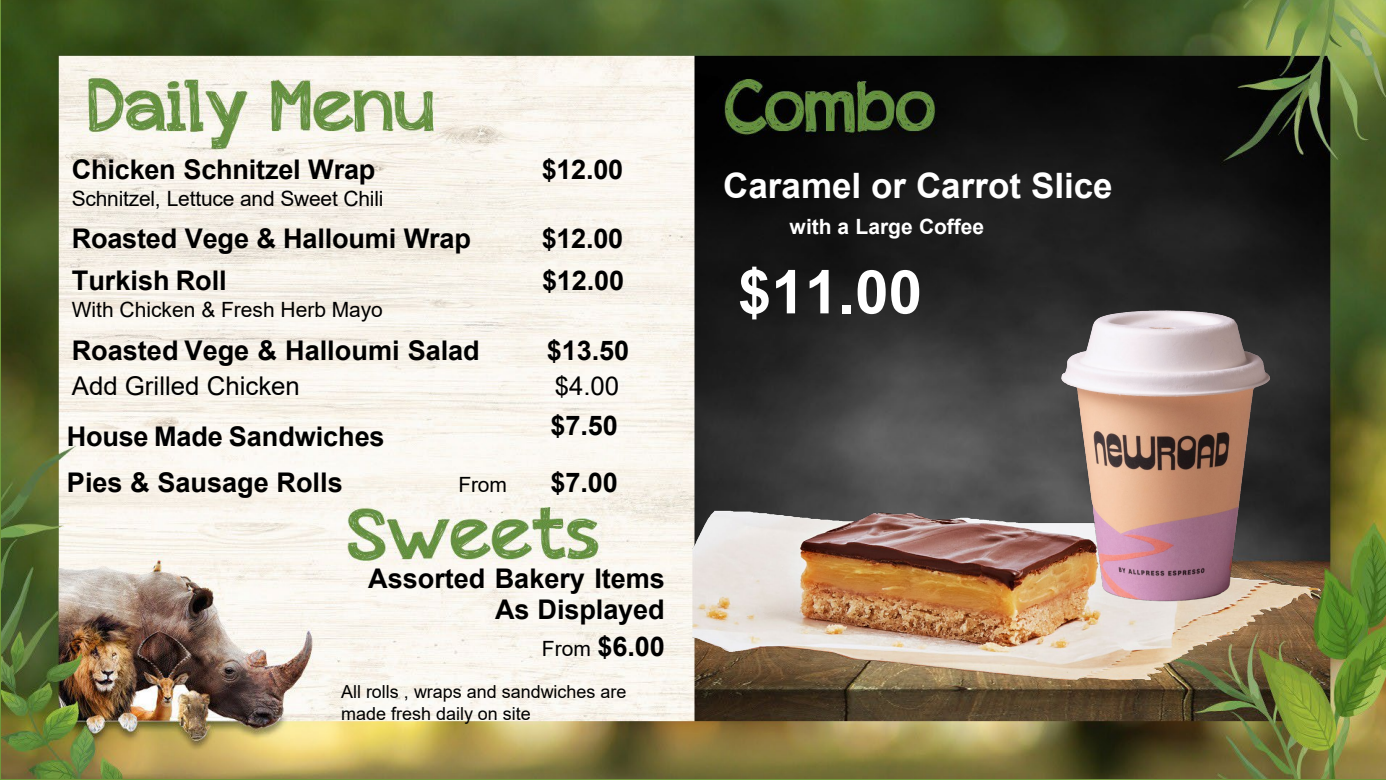
<style>
.page{position:relative;width:1386px;height:780px;background:#fff}
.page>*{position:absolute;margin:0;border:0;box-sizing:border-box;transform-origin:0 0}
.t1{font:700 60.38px "Arial";color:#fff}
.t2{font:700 35px "Arial";color:#fff}
.t3{font:700 27.12px "Arial";letter-spacing:-.005em;color:#000}
.t4{font:25.81px "Arial";color:#000}
.t5{font:21px "Arial";letter-spacing:-.01em;color:#000}
.t6{font:700 21px "Arial";color:#fff}
.t7{font:17.94px/21.5px "Arial";color:#000}
.s1{font-weight:400;font-size:21px}
</style>
<div class="page">
<img style="left:1px;top:0;width:1384px;height:777px">
<img style="left:693px;top:510px;width:626px;height:168px">
<img style="left:1061px;top:310px;width:281px;height:297px">
<p class="t3" style="left:72px;top:150px;width:305px">Chicken Schnitzel Wrap</p>
<p class="t3" style="left:541px;top:150px;width:83px">$12.00</p>
<p class="t5" style="left:72px;top:184px;width:313px">Schnitzel, Lettuce and Sweet Chili</p>
<p class="t3" style="left:72px;top:219px;width:400px">Roasted Vege &amp; Halloumi Wrap</p>
<p class="t3" style="left:541px;top:219px;width:83px">$12.00</p>
<p class="t3" style="left:72px;top:261px;width:156px">Turkish Roll</p>
<p class="t3" style="left:542px;top:261px;width:84px">$12.00</p>
<p class="t5" style="left:72px;top:295px;width:312px">With Chicken &amp; Fresh Herb Mayo</p>
<p class="t3" style="left:72px;top:331px;width:409px">Roasted Vege &amp; Halloumi Salad</p>
<p class="t3" style="left:547px;top:331px;width:84px">$13.50</p>
<p class="t4" style="left:72px;top:368px;width:229px">Add Grilled Chicken</p>
<p class="t4" style="left:555px;top:368px;width:66px">$4.00</p>
<p class="t3" style="left:67px;top:417px;width:319px">House Made Sandwiches</p>
<p class="t3" style="left:550px;top:406px;width:69px">$7.50</p>
<p class="t3" style="left:67px;top:462px;width:277px">Pies &amp; Sausage Rolls</p>
<p class="t5" style="left:458px;top:470px;width:50px">From</p>
<p class="t3" style="left:550px;top:462px;width:69px">$7.00</p>
<p class="t3" style="left:368px;top:559px;width:298px">Assorted Bakery Items</p>
<p class="t3" style="left:495px;top:590px;width:171px">As Displayed</p>
<p class="t3" style="left:542px;top:626px;width:124px"><span class="s1">From</span> $6.00</p>
<p class="t7" style="left:341px;top:681px;width:286px">All rolls , wraps and sandwiches are made fresh daily on site</p>
<h2 class="t2" style="left:723px;top:160px;width:391px">Caramel or Carrot Slice</h2>
<p class="t6" style="left:789px;top:211px;width:196px">with a Large Coffee</p>
<p class="t1" style="left:737px;top:249px;width:186px">$11.00</p>
</div>
